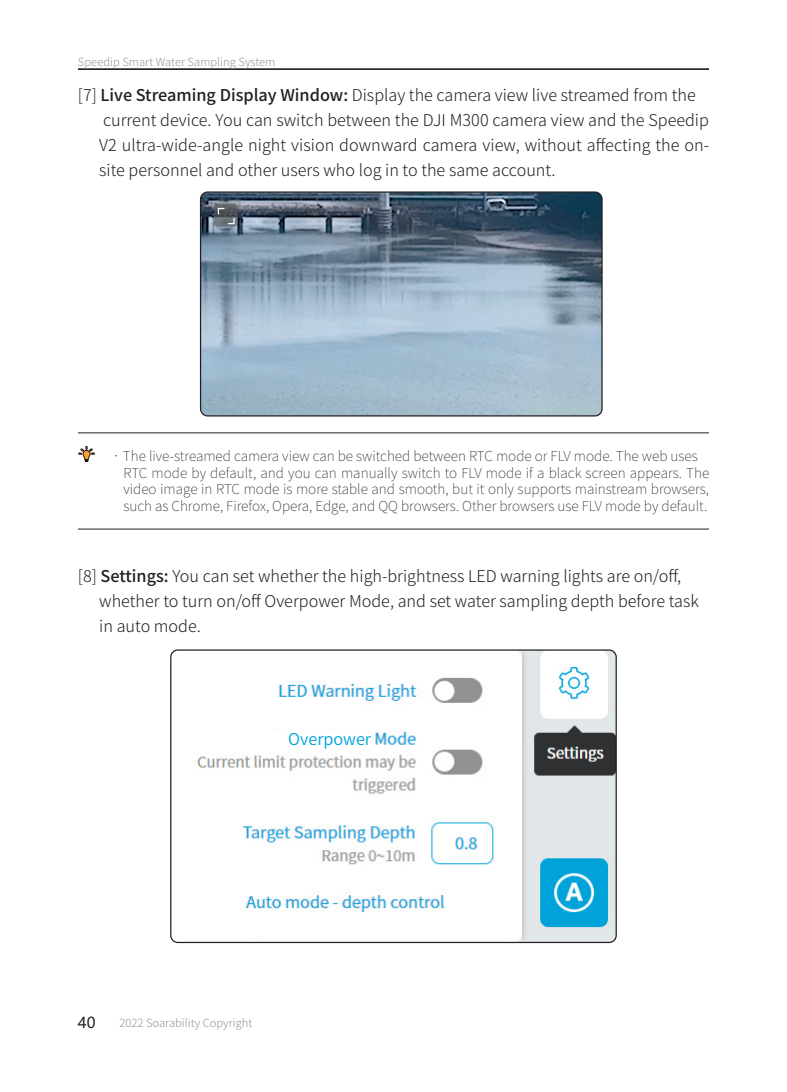
<style>
.page{position:relative;width:787px;height:1092px;background:#fff}
.page>*{position:absolute;margin:0;border:0;box-sizing:border-box;transform-origin:0 0}
.正文{font:300 16.25px/25px "Source Han Sans SC";color:#231f20;text-align:justify}
.正文-2{font:16.25px "Source Han Sans SC";color:#00a3da}
.t1{font:15px "Microsoft Ya Hei";color:#231f20}
.正文-3{font:200 13.75px/16.5px "Source Han Sans SC";color:#231f20;text-align:justify}
.t2{font:300 11.25px "Source Han Sans SC";color:#939598}
.s1{font-weight:500}
</style>
<div class="page">
<hr style="left:78px;top:68px;width:631px;height:2px;background:#231f20">
<img style="left:172px;top:651px;width:443px;height:290px">
<div style="left:170px;top:649px;width:447px;height:294px;border:1px solid #231f20;border-radius:7px"></div>
<hr style="left:78px;top:432px;width:631px;height:1px;background:#231f20">
<hr style="left:78px;top:528px;width:631px;height:1px;background:#231f20">
<svg style="left:78px;top:446px;width:17px;height:16px"></svg>
<img style="left:200px;top:192px;width:402px;height:224px">
<div style="left:200px;top:191px;width:402px;height:225px;border:1px solid #231f20;border-radius:7px"></div>
<svg style="left:214px;top:203px;width:23px;height:24px"></svg>
<svg style="left:217px;top:207px;width:18px;height:18px"></svg>
<div style="left:262px;top:730px;width:110px;height:20px;background:#fff;border-radius:7px"></div>
<p class="t2" style="left:78px;top:56px;width:199px">Speedip Smart Water Sampling System</p>
<p class="正文" style="left:78px;top:82px;width:619px">[7] <span class="s1">Live Streaming Display Window:</span> Display the camera view live streamed from the</p>
<p class="正文" style="left:99px;top:107px;width:611px">current device. You can switch between the DJI M300 camera view and the Speedip V2 ultra-wide-angle night vision downward camera view, without affecting the on&shy;site personnel and other users who log in to the same account.</p>
<p class="正文-3" style="left:109px;top:448px;width:590px">•The live-streamed camera view can be switched between RTC mode or FLV mode. The web uses</p>
<p class="正文-3" style="left:123px;top:465px;width:587px">RTC mode by default, and you can manually switch to FLV mode if a black screen appears. The video image in RTC mode is more stable and smooth, but it only supports mainstream browsers, such as Chrome, Firefox, Opera, Edge, and QQ browsers. Other browsers use FLV mode by default.</p>
<p class="正文" style="left:78px;top:564px;width:605px">[8] <span class="s1">Settings:</span> You can set whether the high-brightness LED warning lights are on/off,</p>
<p class="正文" style="left:99px;top:589px;width:601px">whether to turn on/off Overpower Mode, and set water sampling depth before task in auto mode.</p>
<p class="正文-2" style="left:288px;top:729px;width:84px">Overpower</p>
<p class="t1" style="left:78px;top:1012px;width:19px">40</p>
<p class="t2" style="left:119px;top:1016px;width:134px">2022 Soarability Copyright</p>
</div>
